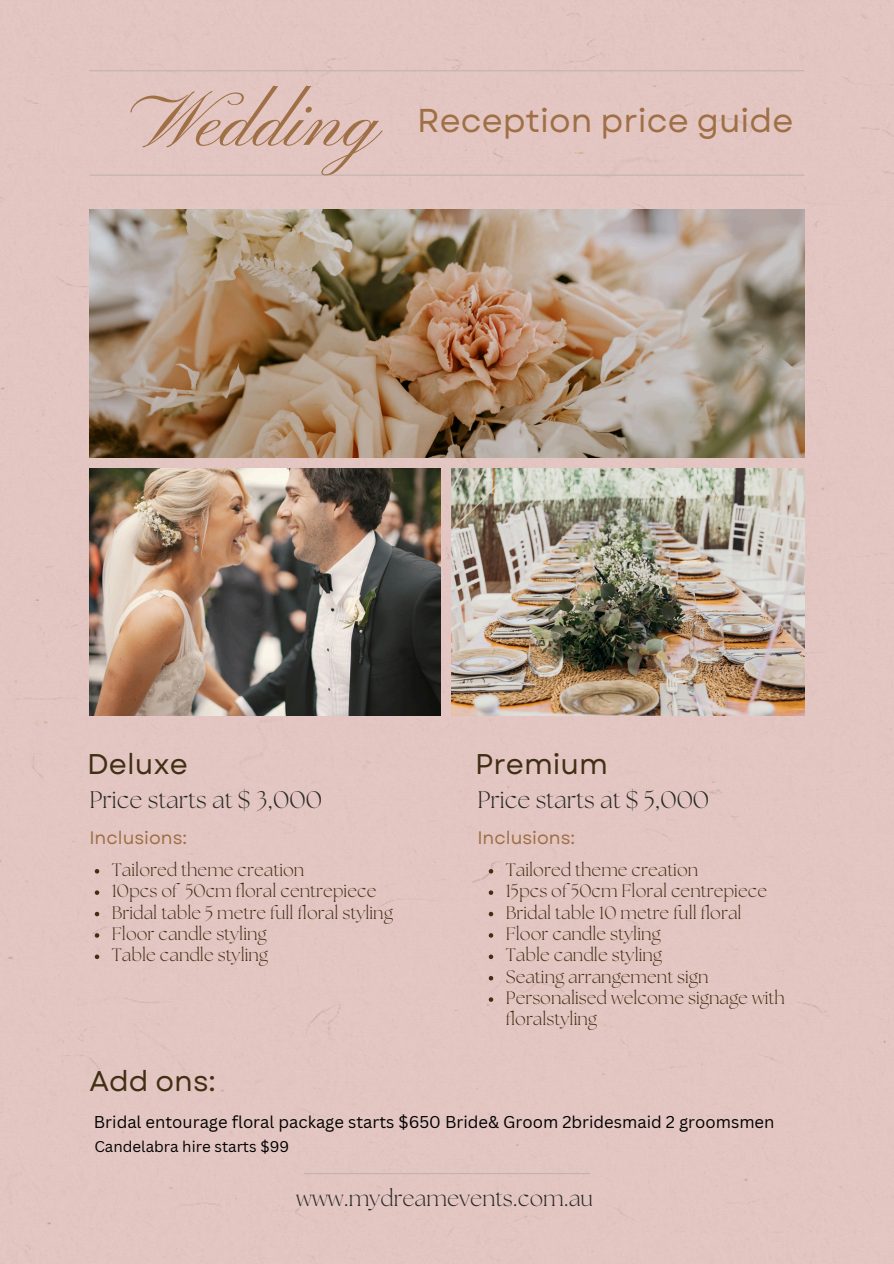
<style>
.page{position:relative;width:894px;height:1264px;background:#fff}
.page>*{position:absolute;margin:0;border:0;box-sizing:border-box;transform-origin:0 0}
.t1{font:77.25px "Pinyon Script";color:#9f6f45}
.t2{font:33px "Garet";color:#9f6f45}
.t3{font:28.5px "Garet";color:#412f14}
.t4{font:300 24px "The Seasons";color:#272724}
.t5{font:300 22.5px "The Seasons";color:#272724}
.t6{font:300 18px/21.3px "The Seasons";color:#412f14}
.t7{font:18px "Garet";color:#9f6f45}
.t8{font:16.65px "Canva Sans";color:#000}
.t9{font:15.15px "Canva Sans";color:#000}
</style>
<div class="page">
<div style="left:0;top:0;width:893px;height:1263px;background:#e3c5c2"></div>
<img style="left:89px;top:209px;width:715px;height:248px">
<img style="left:89px;top:468px;width:351px;height:248px">
<img style="left:452px;top:468px;width:352px;height:248px">
<hr style="left:89px;top:70px;width:715px;height:1px;background:#beb5b0">
<hr style="left:89px;top:175px;width:715px;height:1px;background:#beb5b0">
<hr style="left:304px;top:1172px;width:285px;height:2px;background:#beb5b0">
<svg style="left:95px;top:869px;width:4px;height:4px"></svg>
<svg style="left:95px;top:890px;width:4px;height:4px"></svg>
<svg style="left:95px;top:911px;width:4px;height:5px"></svg>
<svg style="left:95px;top:933px;width:4px;height:4px"></svg>
<svg style="left:95px;top:954px;width:4px;height:5px"></svg>
<svg style="left:488px;top:869px;width:5px;height:4px"></svg>
<svg style="left:488px;top:890px;width:5px;height:4px"></svg>
<svg style="left:488px;top:911px;width:5px;height:5px"></svg>
<svg style="left:488px;top:933px;width:5px;height:4px"></svg>
<svg style="left:488px;top:954px;width:5px;height:5px"></svg>
<svg style="left:488px;top:975px;width:5px;height:5px"></svg>
<svg style="left:488px;top:997px;width:5px;height:4px"></svg>
<h3 class="t1" style="left:152px;top:79px;width:230px">Wedding</h3>
<h1 class="t2" style="left:417px;top:97px;width:377px">Reception price guide</h1>
<h4 class="t3" style="left:87px;top:743px;width:102px">Deluxe</h4>
<h5 class="t3" style="left:475px;top:743px;width:134px">Premium</h5>
<h3 class="t4" style="left:89px;top:788px;width:234px">Price starts at $ 3,000</h3>
<h5 class="t4" style="left:477px;top:788px;width:233px">Price starts at $ 5,000</h5>
<h4 class="t7" style="left:89px;top:825px;width:99px">Inclusions:</h4>
<h5 class="t7" style="left:477px;top:825px;width:99px">Inclusions:</h5>
<p class="t6" style="left:112px;top:860px;width:194px">Tailored theme creation</p>
<p class="t6" style="left:112px;top:881px;width:266px">10pcs of 50cm floral centrepiece</p>
<p class="t6" style="left:112px;top:903px;width:282px">Bridal table 5 metre full floral styling</p>
<p class="t6" style="left:112px;top:924px;width:156px">Floor candle styling</p>
<p class="t6" style="left:112px;top:945px;width:158px">Table candle styling</p>
<h3 class="t3" style="left:89px;top:1060px;width:128px">Add ons:</h3>
<p class="t6" style="left:505px;top:860px;width:194px">Tailored theme creation</p>
<p class="t6" style="left:505px;top:881px;width:263px">15pcs of 50cm Floral centrepiece</p>
<p class="t6" style="left:505px;top:903px;width:237px">Bridal table 10 metre full floral</p>
<p class="t6" style="left:505px;top:924px;width:156px">Floor candle styling</p>
<p class="t6" style="left:505px;top:945px;width:158px">Table candle styling</p>
<p class="t6" style="left:505px;top:967px;width:204px">Seating arrangement sign</p>
<p class="t6" style="left:505px;top:988px;width:280px">Personalised welcome signage with floralstyling</p>
<p class="t8" style="left:94px;top:1109px;width:682px">Bridal entourage floral package starts $650 Bride&amp; Groom 2bridesmaid 2 groomsmen</p>
<h4 class="t9" style="left:94px;top:1135px;width:196px">Candelabra hire starts $99</h4>
<h2 class="t5" style="left:296px;top:1187px;width:298px">www.mydreamevents.com.au</h2>
</div>
